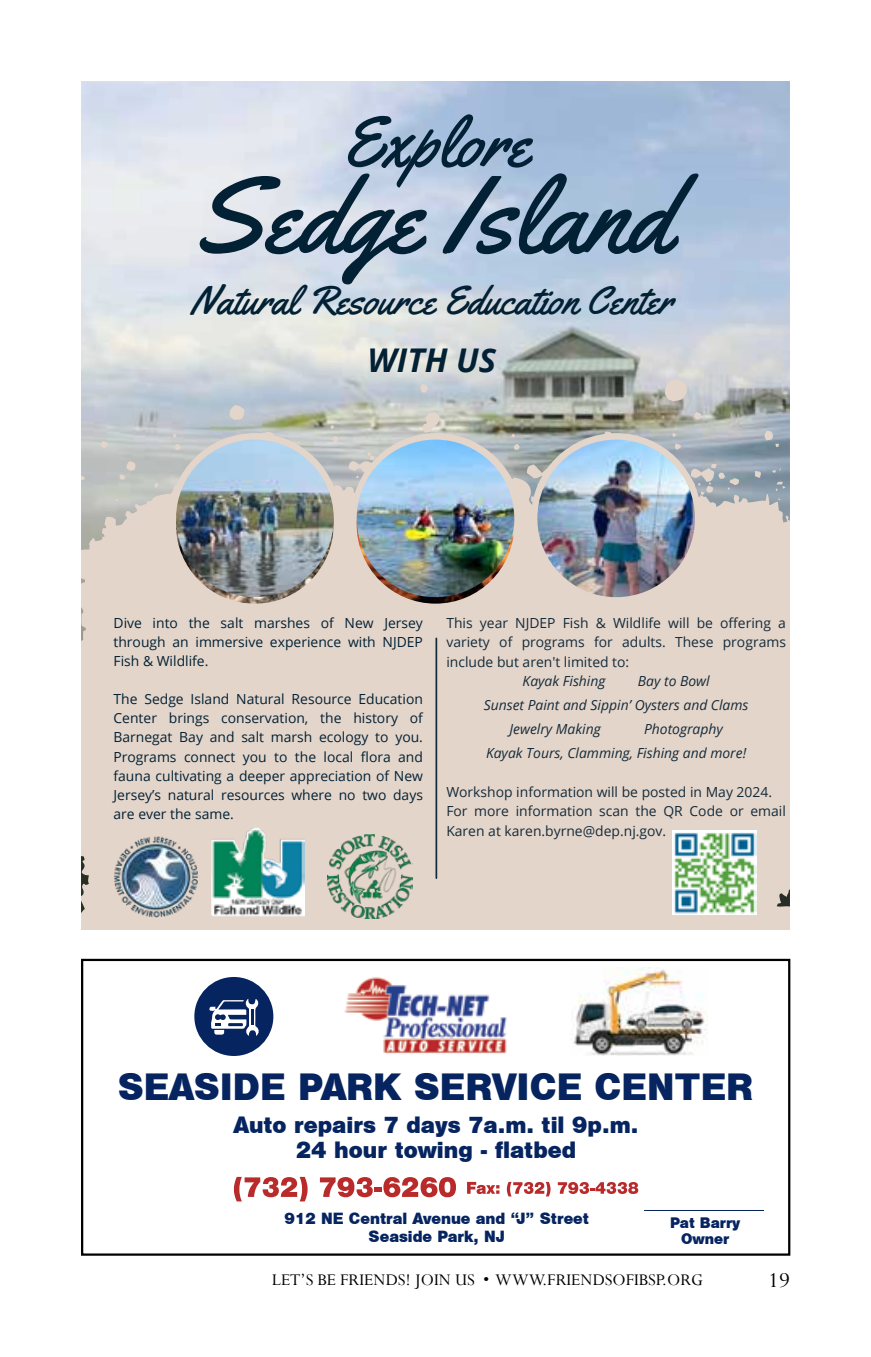
<style>
.page{position:relative;width:871px;height:1357px;background:#fff}
.page>*{position:absolute;margin:0;border:0;box-sizing:border-box;transform-origin:0 0}
.t1{font:107.55px "Yellowtail";color:#022135}
.t2{font:70.88px "Yellowtail";color:#022135}
.t3{font:40.05px "Yellowtail";color:#022135}
.t4{font:33.98px "Swiss 721 BT Black No 2";color:#052460}
.t5{font:italic 700 32.62px "Open Sans";color:#022135}
.t6{font:23.62px "Perpetua";color:#000}
.t7{font:21.15px/25.4px "Swiss 721 BT Black No 2";color:#052460;text-align:center}
.t8{font:18.22px "Perpetua";color:#000}
.t9{font:14.4px/17.3px "Swiss 721 BT Black No 2";color:#052460;text-align:center}
.t10{font:13.95px/19.1px "Open Sans";color:#022135;text-align:justify}
.t11{font:13.95px/19.3px "Open Sans";color:#142b3b;text-align:justify}
.t12{font:italic 13.95px/24.1px "Open Sans";color:#142b3b}
.t13{font:13.5px/16.4px "Swiss 721 BT Black No 2";color:#052460;text-align:center}
</style>
<div class="page">
<img style="left:81px;top:81px;width:709px;height:298px">
<svg style="left:81px;top:379px;width:709px;height:550px;background:#d8cec5"></svg>
<div style="left:169px;top:433px;width:171px;height:171px;background:#e4d5ca;border-radius:85px"></div>
<div style="left:531px;top:433px;width:170px;height:171px;background:#e4d5ca;border-radius:85px"></div>
<img style="left:537px;top:440px;width:158px;height:157px;border-radius:79px">
<div style="left:351px;top:433px;width:170px;height:171px;background:#e4d5ca;border-radius:85px"></div>
<img style="left:357px;top:446px;width:157px;height:158px;border-radius:79px">
<img style="left:176px;top:446px;width:158px;height:158px;border-radius:79px">
<hr style="left:435px;top:638px;width:2px;height:240px;background:#142b3b">
<img style="left:176px;top:440px;width:158px;height:157px;border-radius:79px">
<img style="left:357px;top:440px;width:157px;height:157px;border-radius:79px">
<img style="left:212px;top:827px;width:93px;height:91px">
<img style="left:672px;top:831px;width:85px;height:84px">
<img style="left:328px;top:834px;width:85px;height:84px">
<img style="left:113px;top:827px;width:87px;height:91px">
<img style="left:344px;top:977px;width:163px;height:77px">
<svg style="left:194px;top:977px;width:79px;height:79px"></svg>
<img style="left:572px;top:968px;width:136px;height:88px">
<svg style="left:234px;top:1177px;width:74px;height:24px"></svg>
<svg style="left:320px;top:1177px;width:53px;height:20px"></svg>
<div style="left:374px;top:1187px;width:8px;height:5px;background:#b92a2b"></div>
<svg style="left:383px;top:1177px;width:73px;height:20px"></svg>
<svg style="left:467px;top:1182px;width:32px;height:12px"></svg>
<svg style="left:507px;top:1182px;width:43px;height:14px"></svg>
<svg style="left:558px;top:1182px;width:80px;height:12px"></svg>
<hr style="left:644px;top:1210px;width:119px;height:1px;background:#052460">
<div style="left:81px;top:959px;width:709px;height:297px;border:2px solid #000"></div>
<h2 class="t2" style="left:341px;top:97px;width:189px">Explore</h2>
<h1 class="t1" style="left:192px;top:148px;width:481px">Sedge Island</h1>
<h3 class="t3" style="left:191px;top:275px;width:483px">Natural Resource Education Center</h3>
<h3 class="t5" style="left:368px;top:337px;width:130px">WITH US</h3>
<p class="t10" style="left:114px;top:613px;width:311px">Dive into the salt marshes of New Jersey through an immersive experience with NJDEP Fish &amp; Wildlife.</p>
<p class="t10" style="left:114px;top:689px;width:311px">The Sedge Island Natural Resource Education Center brings conservation, the history of Barnegat Bay and salt marsh ecology to you.<br>Programs connect you to the local flora and fauna cultivating a deeper appreciation of New Jersey’s natural resources where no two days are ever the same.</p>
<p class="t11" style="left:446px;top:613px;width:341px">This year NJDEP Fish &amp; Wildlife will be offering a variety of programs for adults. These programs include but aren't limited to:</p>
<p class="t12" style="left:522px;top:668px;width:84px">Kayak Fishing</p>
<p class="t12" style="left:638px;top:668px;width:73px">Bay to Bowl</p>
<p class="t12" style="left:484px;top:692px;width:266px">Sunset Paint and Sippin’ Oysters and Clams</p>
<p class="t12" style="left:509px;top:716px;width:93px">Jewelry Making</p>
<p class="t12" style="left:486px;top:716px;width:262px;text-indent:158px">Photography<br>Kayak Tours, Clamming, Fishing and more!</p>
<p class="t11" style="left:446px;top:782px;width:341px;text-align:left">Workshop information will be posted in May 2024.<br>For more information scan the QR Code or email<br>Karen at karen.byrne@dep.nj.gov.</p>
<h3 class="t4" style="left:118px;top:1064px;width:637px">SEASIDE PARK SERVICE CENTER</h3>
<h3 class="t7" style="left:234px;top:1111px;width:406px">Auto repairs 7 days 7a.m. til 9p.m.<br>24 hour towing - flatbed</h3>
<p class="t9" style="left:284px;top:1209px;width:306px">912 NE Central Avenue and “J” Street<br>Seaside Park, NJ</p>
<p class="t13" style="left:670px;top:1214px;width:72px">Pat Barry<br>Owner</p>
<h3 class="t8" style="left:272px;top:1268px;width:433px">LET’S BE FRIENDS! JOIN US • WWW.FRIENDSOFIBSP.ORG</h3>
<h3 class="t6" style="left:768px;top:1265px;width:23px">19</h3>
</div>
